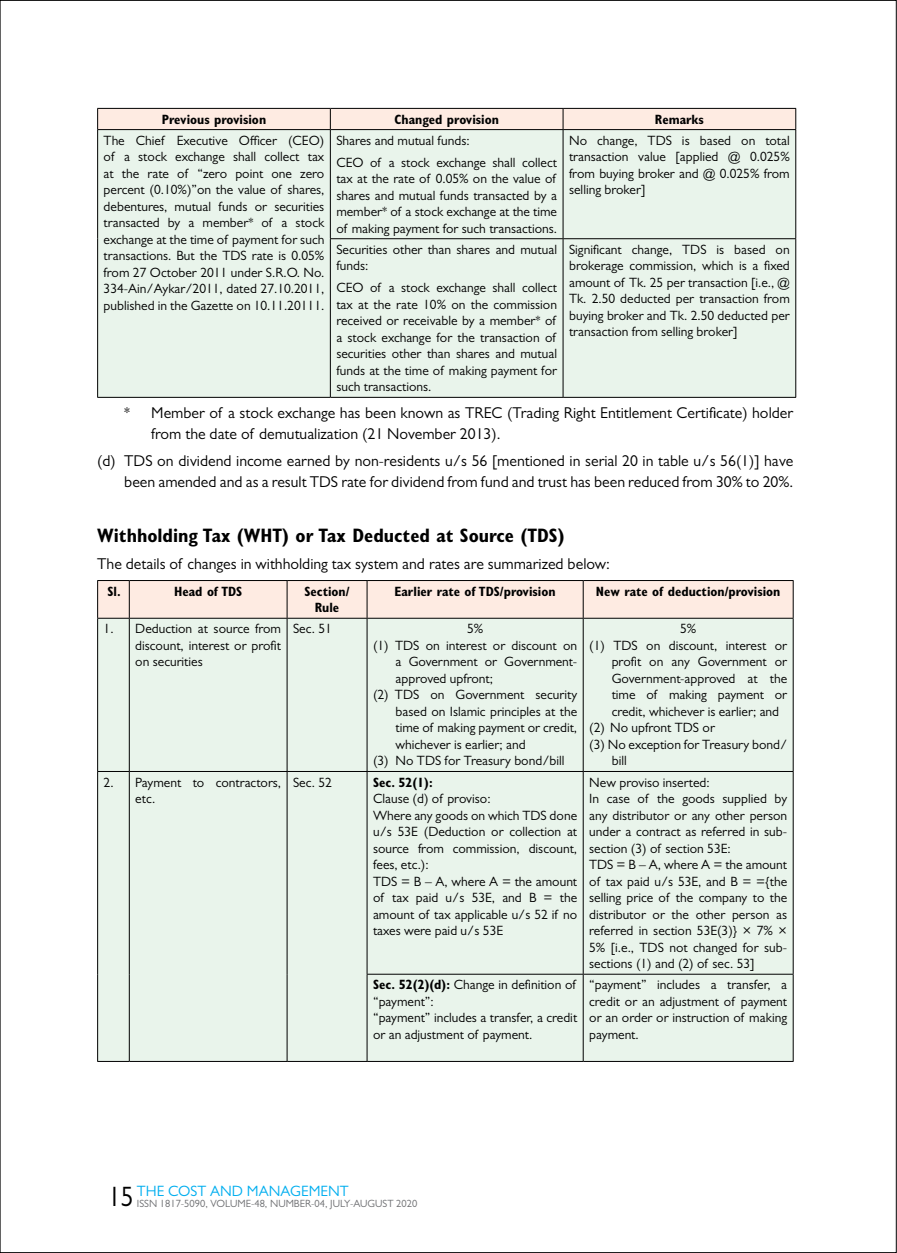
<style>
.page{position:relative;width:897px;height:1253px;background:#fff}
.page>*{position:absolute;margin:0;border:0;box-sizing:border-box;transform-origin:0 0}
.t1{font:700 condensed 19.5px "Gill Sans";color:#000}
.t2{font:15.75px/21px "Gill Sans";color:#000}
.t3{font:15px "Gill Sans";color:#00aeef}
.t4{font:13.5px/16.5px "Gill Sans";color:#000;text-align:justify}
.t5{font:700 condensed 13.5px/16.5px "Gill Sans";color:#000;text-align:center}
.t6{font:10.5px "Gill Sans";color:#6d6e71}
.s1{font-weight:700;font-stretch:condensed}
.s2{font-size:28.2px;color:#000}
</style>
<div class="page">
<div style="left:98px;top:130px;width:697px;height:267px;background:#e9f4eb"></div>
<div style="left:97px;top:108px;width:699px;height:21px;background:#feebe2"></div>
<hr style="left:97px;top:129px;width:233px;height:1px;background:#000">
<hr style="left:97px;top:130px;width:1px;height:109px;background:#000">
<hr style="left:97px;top:239px;width:1px;height:158px;background:#000">
<hr style="left:97px;top:397px;width:233px;height:1px;background:#000">
<hr style="left:330px;top:129px;width:233px;height:1px;background:#000">
<hr style="left:330px;top:130px;width:1px;height:108px;background:#000">
<hr style="left:563px;top:129px;width:233px;height:1px;background:#000">
<hr style="left:562px;top:130px;width:1px;height:108px;background:#000">
<hr style="left:795px;top:130px;width:1px;height:108px;background:#000">
<hr style="left:330px;top:238px;width:233px;height:1px;background:#000">
<hr style="left:330px;top:239px;width:1px;height:158px;background:#000">
<hr style="left:330px;top:397px;width:233px;height:1px;background:#000">
<hr style="left:563px;top:238px;width:233px;height:1px;background:#000">
<hr style="left:562px;top:239px;width:1px;height:158px;background:#000">
<hr style="left:795px;top:239px;width:1px;height:158px;background:#000">
<hr style="left:563px;top:397px;width:233px;height:1px;background:#000">
<svg style="left:98px;top:581px;width:694px;height:37px;background:#fbe8df"></svg>
<div style="left:98px;top:619px;width:694px;height:442px;background:#e9f4eb"></div>
<hr style="left:97px;top:580px;width:32px;height:1px;background:#000">
<hr style="left:97px;top:581px;width:1px;height:37px;background:#000">
<hr style="left:129px;top:580px;width:158px;height:1px;background:#000">
<hr style="left:129px;top:581px;width:1px;height:37px;background:#000">
<hr style="left:287px;top:580px;width:80px;height:1px;background:#000">
<hr style="left:287px;top:581px;width:1px;height:37px;background:#000">
<hr style="left:367px;top:580px;width:216px;height:1px;background:#000">
<hr style="left:366px;top:581px;width:1px;height:37px;background:#000">
<hr style="left:583px;top:580px;width:210px;height:1px;background:#000">
<hr style="left:582px;top:581px;width:1px;height:37px;background:#000">
<hr style="left:792px;top:581px;width:1px;height:37px;background:#000">
<hr style="left:97px;top:618px;width:32px;height:1px;background:#000">
<hr style="left:97px;top:619px;width:1px;height:152px;background:#000">
<hr style="left:129px;top:618px;width:158px;height:1px;background:#000">
<hr style="left:129px;top:619px;width:1px;height:152px;background:#000">
<hr style="left:287px;top:618px;width:80px;height:1px;background:#000">
<hr style="left:287px;top:619px;width:1px;height:152px;background:#000">
<hr style="left:367px;top:618px;width:216px;height:1px;background:#000">
<hr style="left:366px;top:619px;width:1px;height:152px;background:#000">
<hr style="left:583px;top:618px;width:210px;height:1px;background:#000">
<hr style="left:582px;top:619px;width:1px;height:152px;background:#000">
<hr style="left:792px;top:619px;width:1px;height:152px;background:#000">
<hr style="left:97px;top:771px;width:32px;height:1px;background:#000">
<hr style="left:97px;top:772px;width:1px;height:202px;background:#000">
<hr style="left:97px;top:974px;width:1px;height:87px;background:#000">
<hr style="left:129px;top:771px;width:158px;height:1px;background:#000">
<hr style="left:129px;top:772px;width:1px;height:202px;background:#000">
<hr style="left:129px;top:974px;width:1px;height:87px;background:#000">
<hr style="left:287px;top:771px;width:80px;height:1px;background:#000">
<hr style="left:287px;top:772px;width:1px;height:202px;background:#000">
<hr style="left:287px;top:974px;width:1px;height:87px;background:#000">
<hr style="left:367px;top:771px;width:216px;height:1px;background:#000">
<hr style="left:366px;top:772px;width:1px;height:202px;background:#000">
<hr style="left:583px;top:771px;width:210px;height:1px;background:#000">
<hr style="left:582px;top:772px;width:1px;height:202px;background:#000">
<hr style="left:792px;top:772px;width:1px;height:202px;background:#000">
<hr style="left:366px;top:974px;width:217px;height:1px;background:#000">
<hr style="left:366px;top:974px;width:1px;height:87px;background:#000">
<hr style="left:583px;top:974px;width:210px;height:1px;background:#000">
<hr style="left:582px;top:974px;width:1px;height:87px;background:#000">
<hr style="left:792px;top:974px;width:1px;height:87px;background:#000">
<hr style="left:97px;top:1061px;width:32px;height:1px;background:#000">
<hr style="left:129px;top:1061px;width:158px;height:1px;background:#000">
<hr style="left:287px;top:1061px;width:80px;height:1px;background:#000">
<hr style="left:367px;top:1061px;width:216px;height:1px;background:#000">
<hr style="left:583px;top:1061px;width:210px;height:1px;background:#000">
<p class="t5" style="left:162px;top:111px;width:106px">Previous provision</p>
<p class="t5" style="left:394px;top:111px;width:106px">Changed provision</p>
<p class="t5" style="left:654px;top:111px;width:50px">Remarks</p>
<p class="t4" style="left:104px;top:132px;width:222px">The Chief Executive Officer (CEO) of a stock exchange shall collect tax at the rate of “zero point one zero percent (0.10%)”on the value of shares, debentures, mutual funds or securities transacted by a member* of a stock exchange at the time of payment for such transactions. But the TDS rate is 0.05% from 27 October 2011 under S.R.O. No.<br>334-Ain/Aykar/2011, dated 27.10.2011, published in the Gazette on 10.11.20111.</p>
<p class="t4" style="left:336px;top:129px;width:222px;line-height:21.9px">Shares and mutual funds:<br>CEO of a stock exchange shall collect</p>
<p class="t4" style="left:569px;top:132px;width:222px">No change, TDS is based on total transaction value [applied @ 0.025% from buying broker and @ 0.025% from selling broker]</p>
<p class="t4" style="left:336px;top:170px;width:222px">tax at the rate of 0.05% on the value of shares and mutual funds transacted by a member* of a stock exchange at the time of making payment for such transactions.</p>
<p class="t4" style="left:569px;top:241px;width:222px">Significant change, TDS is based on brokerage commission, which is a fixed amount of Tk. 25 per transaction [i.e., @ Tk. 2.50 deducted per transaction from buying broker and Tk. 2.50 deducted per transaction from selling broker]</p>
<p class="t4" style="left:336px;top:241px;width:222px">Securities other than shares and mutual funds:</p>
<p class="t4" style="left:336px;top:279px;width:222px">CEO of a stock exchange shall collect tax at the rate 10% on the commission received or receivable by a member* of a stock exchange for the transaction of securities other than shares and mutual funds at the time of making payment for such transactions.</p>
<p class="t2" style="left:151px;top:402px;width:643px;text-indent:-27px">* Member of a stock exchange has been known as TREC (Trading Right Entitlement Certificate) holder from the date of demutualization (21 November 2013).</p>
<p class="t2" style="left:97px;top:450px;width:697px;text-align:right">(d) TDS on dividend income earned by non-residents u/s 56 [mentioned in serial 20 in table u/s 56(1)] have been amended and as a result TDS rate for dividend from fund and trust has been reduced from 30% to 20%.</p>
<h1 class="t1" style="left:97px;top:524px;width:469px">Withholding Tax (WHT) or Tax Deducted at Source (TDS)</h1>
<p class="t2" style="left:97px;top:553px;width:514px">The details of changes in withholding tax system and rates are summarized below:</p>
<p class="t5" style="left:107px;top:583px;width:15px">Sl.</p>
<p class="t5" style="left:174px;top:583px;width:70px">Head of TDS</p>
<p class="t5" style="left:304px;top:583px;width:46px">Section/<br>Rule</p>
<p class="t5" style="left:394px;top:583px;width:162px">Earlier rate of TDS/provision</p>
<p class="t5" style="left:596px;top:583px;width:186px">New rate of deduction/provision</p>
<p class="t4" style="left:135px;top:621px;width:147px;text-indent:-32px">1. Deduction at source from discount, interest or profit on securities</p>
<p class="t4" style="left:293px;top:621px;width:40px">Sec. 51</p>
<p class="t4" style="left:467px;top:621px;width:18px">5%</p>
<p class="t4" style="left:680px;top:620px;width:18px">5%</p>
<p class="t4" style="left:589px;top:637px;width:199px">(1) TDS on discount, interest or</p>
<p class="t4" style="left:611px;top:653px;width:177px">profit on any Government or</p>
<p class="t4" style="left:611px;top:670px;width:177px">Government-approved at the</p>
<p class="t4" style="left:611px;top:686px;width:177px">time of making payment or</p>
<p class="t4" style="left:611px;top:703px;width:169px">credit, whichever is earlier; and</p>
<p class="t4" style="left:589px;top:720px;width:127px">(2) No upfront TDS or</p>
<p class="t4" style="left:589px;top:736px;width:199px">(3) No exception for Treasury bond/</p>
<p class="t4" style="left:611px;top:753px;width:17px">bill</p>
<p class="t4" style="left:373px;top:637px;width:205px">(1) TDS on interest or discount on</p>
<p class="t4" style="left:395px;top:654px;width:183px">a Government or Government-</p>
<p class="t4" style="left:395px;top:670px;width:99px">approved upfront;</p>
<p class="t4" style="left:373px;top:687px;width:205px">(2) TDS on Government security</p>
<p class="t4" style="left:395px;top:703px;width:183px">based on Islamic principles at the</p>
<p class="t4" style="left:395px;top:720px;width:183px">time of making payment or credit,</p>
<p class="t4" style="left:395px;top:736px;width:132px">whichever is earlier; and</p>
<p class="t4" style="left:373px;top:753px;width:193px">(3) No TDS for Treasury bond/bill</p>
<p class="t4" style="left:135px;top:774px;width:147px;text-indent:-32px">2. Payment to contractors, etc.</p>
<p class="t4" style="left:293px;top:774px;width:40px">Sec. 52</p>
<p class="t5" style="left:373px;top:774px;width:61px">Sec. 52(1):</p>
<p class="t4" style="left:373px;top:790px;width:206px;text-align:left">Clause (d) of proviso:<br>Where any goods on which TDS done u/s 53E (Deduction or collection at source from commission, discount, fees, etc.):<br>TDS = B – A, where A = the amount of tax paid u/s 53E, and B = the amount of tax applicable u/s 52 if no taxes were paid u/s 53E</p>
<p class="t4" style="left:589px;top:774px;width:199px;text-align:left">New proviso inserted:<br>In case of the goods supplied by any distributor or any other person under a contract as referred in sub&shy;section (3) of section 53E:<br>TDS = B – A, where A = the amount of tax paid u/s 53E, and B = ={the selling price of the company to the distributor or the other person as referred in section 53E(3)} × 7% ×<br>5% [i.e., TDS not changed for sub&shy;sections (1) and (2) of sec. 53]</p>
<p class="t4" style="left:373px;top:976px;width:206px;text-align:left"><span class="s1">Sec. 52(2)(d):</span> Change in definition of “payment”:<br>“payment” includes a transfer, a credit or an adjustment of payment.</p>
<p class="t4" style="left:589px;top:976px;width:199px">“payment” includes a transfer, a credit or an adjustment of payment or an order or instruction of making payment.</p>
<p class="t3" style="left:108px;top:1182px;width:242px"><span class="s2">15</span> THE COST AND MANAGEMENT</p>
<p class="t6" style="left:137px;top:1197px;width:282px">ISSN 1817-5090, VOLUME-48, NUMBER-04, JULY-AUGUST 2020</p>
</div>
